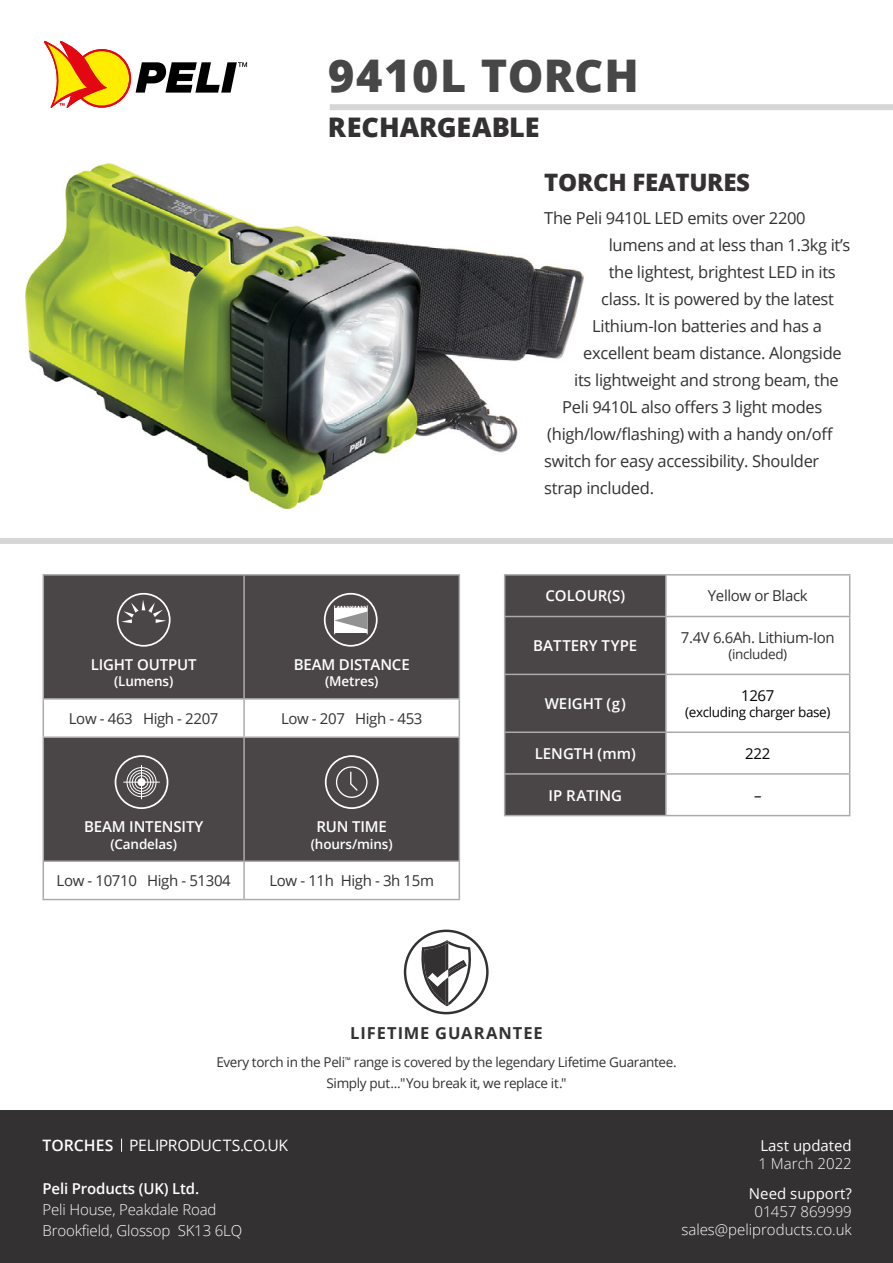
<style>
.page{position:relative;width:893px;height:1263px;background:#fff}
.page>*{position:absolute;margin:0;border:0;box-sizing:border-box;transform-origin:0 0}
.t1{font:800 45px "Open Sans";letter-spacing:.03em;color:#474747}
.t2{font:800 27px "Open Sans";color:#333132}
.t3{font:800 24px "Open Sans";letter-spacing:-.01em;color:#333132}
.t4{font:16.5px "Open Sans";letter-spacing:-.02em;color:#333132}
.t5{font:700 16.5px "Open Sans";letter-spacing:.05em;color:#333132}
.t6{font:15.75px "Open Sans";letter-spacing:-.02em;color:#fff}
.t7{font:600 15px "Open Sans";letter-spacing:-.01em;color:#fff}
.t8{font:15px "Open Sans";letter-spacing:-.025em;color:#333132}
.t9{font:300 15px/21px "Open Sans";letter-spacing:-.01em;color:#fff}
.t10{font:15px "Open Sans";color:#fff}
.t11{font:15px "Open Sans";letter-spacing:-.025em;color:#000}
.t12{font:13.5px/21px "Open Sans";letter-spacing:-.025em;color:#333132;text-align:center}
.t13{font:600 13.5px "Open Sans";letter-spacing:-.01em;color:#fff}
.t14{font:13.5px "Open Sans";letter-spacing:-.025em;color:#000}
.s1{font-weight:600}
</style>
<div class="page">
<img style="left:26px;top:164px;width:558px;height:344px">
<div style="left:0;top:1110px;width:893px;height:153px;background:#333132"></div>
<div style="left:44px;top:576px;width:415px;height:122px;background:#4a4647"></div>
<svg style="left:44px;top:700px;width:415px;height:199px;fill:#4a4647"></svg>
<hr style="left:43px;top:574px;width:201px;height:2px;background:#aeaaab">
<hr style="left:43px;top:576px;width:1px;height:122px;background:#aeaaab">
<hr style="left:244px;top:574px;width:216px;height:2px;background:#aeaaab">
<hr style="left:243px;top:576px;width:2px;height:122px;background:#aeaaab">
<hr style="left:459px;top:576px;width:1px;height:122px;background:#aeaaab">
<hr style="left:43px;top:698px;width:201px;height:2px;background:#aeaaab">
<hr style="left:244px;top:698px;width:216px;height:2px;background:#aeaaab">
<hr style="left:43px;top:700px;width:1px;height:36px;background:#aeaaab">
<hr style="left:243px;top:700px;width:2px;height:36px;background:#aeaaab">
<hr style="left:459px;top:700px;width:1px;height:36px;background:#aeaaab">
<hr style="left:43px;top:736px;width:201px;height:2px;background:#aeaaab">
<hr style="left:43px;top:738px;width:1px;height:122px;background:#aeaaab">
<hr style="left:244px;top:736px;width:216px;height:2px;background:#aeaaab">
<hr style="left:243px;top:738px;width:2px;height:122px;background:#aeaaab">
<hr style="left:459px;top:738px;width:1px;height:122px;background:#aeaaab">
<hr style="left:43px;top:860px;width:201px;height:2px;background:#aeaaab">
<hr style="left:43px;top:862px;width:1px;height:37px;background:#aeaaab">
<hr style="left:244px;top:860px;width:216px;height:2px;background:#aeaaab">
<hr style="left:243px;top:862px;width:2px;height:37px;background:#aeaaab">
<hr style="left:459px;top:862px;width:1px;height:37px;background:#aeaaab">
<hr style="left:43px;top:899px;width:201px;height:1px;background:#aeaaab">
<hr style="left:244px;top:899px;width:216px;height:1px;background:#aeaaab">
<div style="left:117px;top:593px;width:54px;height:54px;border:2px solid #fff;border-radius:50%"></div>
<svg style="left:121px;top:600px;width:45px;height:23px"></svg>
<svg style="left:334px;top:605px;width:34px;height:29px"></svg>
<div style="left:324px;top:593px;width:54px;height:54px;border:2px solid #fff;border-radius:50%"></div>
<div style="left:115px;top:755px;width:53px;height:54px;border:2px solid #fff;border-radius:50%"></div>
<hr style="left:123px;top:782px;width:37px;height:1px;background:#fff">
<hr style="left:141px;top:765px;width:1px;height:34px;background:#fff">
<svg style="left:126px;top:767px;width:31px;height:31px"></svg>
<div style="left:325px;top:755px;width:54px;height:54px;border:2px solid #fff;border-radius:50%"></div>
<svg style="left:335px;top:766px;width:33px;height:32px"></svg>
<svg style="left:44px;top:41px;width:203px;height:67px"></svg>
<div style="left:0;top:538px;width:893px;height:6px;background:#d6d6d6"></div>
<svg style="left:121px;top:1138px;width:1px;height:14px"></svg>
<div style="left:505px;top:576px;width:160px;height:239px;background:#4a4647"></div>
<hr style="left:504px;top:574px;width:162px;height:2px;background:#aeaaab">
<hr style="left:504px;top:576px;width:1px;height:40px;background:#aeaaab">
<hr style="left:666px;top:574px;width:184px;height:2px;background:#aeaaab">
<hr style="left:665px;top:576px;width:2px;height:40px;background:#aeaaab">
<hr style="left:849px;top:576px;width:1px;height:40px;background:#aeaaab">
<hr style="left:504px;top:616px;width:162px;height:1px;background:#aeaaab">
<hr style="left:504px;top:617px;width:1px;height:57px;background:#aeaaab">
<hr style="left:666px;top:616px;width:184px;height:1px;background:#aeaaab">
<hr style="left:665px;top:617px;width:2px;height:57px;background:#aeaaab">
<hr style="left:849px;top:617px;width:1px;height:57px;background:#aeaaab">
<hr style="left:504px;top:674px;width:162px;height:1px;background:#aeaaab">
<hr style="left:504px;top:675px;width:1px;height:56px;background:#aeaaab">
<hr style="left:666px;top:674px;width:184px;height:1px;background:#aeaaab">
<hr style="left:665px;top:675px;width:2px;height:56px;background:#aeaaab">
<hr style="left:849px;top:675px;width:1px;height:56px;background:#aeaaab">
<hr style="left:504px;top:731px;width:162px;height:2px;background:#aeaaab">
<hr style="left:504px;top:733px;width:1px;height:40px;background:#aeaaab">
<hr style="left:666px;top:731px;width:184px;height:2px;background:#aeaaab">
<hr style="left:665px;top:733px;width:2px;height:40px;background:#aeaaab">
<hr style="left:849px;top:733px;width:1px;height:40px;background:#aeaaab">
<hr style="left:504px;top:773px;width:162px;height:2px;background:#aeaaab">
<hr style="left:504px;top:775px;width:1px;height:40px;background:#aeaaab">
<hr style="left:666px;top:773px;width:184px;height:2px;background:#aeaaab">
<hr style="left:665px;top:775px;width:2px;height:40px;background:#aeaaab">
<hr style="left:849px;top:775px;width:1px;height:40px;background:#aeaaab">
<hr style="left:504px;top:815px;width:162px;height:1px;background:#aeaaab">
<hr style="left:666px;top:815px;width:184px;height:1px;background:#aeaaab">
<div style="left:404px;top:929px;width:85px;height:85px;border:2px solid #333132;border-radius:50%"></div>
<svg style="left:419px;top:940px;width:54px;height:66px"></svg>
<div style="left:330px;top:104px;width:563px;height:6px;background:#d6d6d6"></div>
<h1 class="t1" style="left:328px;top:41px;width:312px">9410L TORCH</h1>
<h2 class="t2" style="left:328px;top:106px;width:213px">RECHARGEABLE</h2>
<p class="t7" style="left:91px;top:654px;width:107px">LIGHT OUTPUT</p>
<p class="t13" style="left:114px;top:672px;width:61px">(Lumens)</p>
<p class="t7" style="left:294px;top:654px;width:117px">BEAM DISTANCE</p>
<p class="t13" style="left:325px;top:672px;width:55px">(Metres)</p>
<p class="t8" style="left:69px;top:708px;width:151px">Low - 463 High - 2207</p>
<p class="t8" style="left:281px;top:708px;width:143px">Low - 207 High - 453</p>
<p class="t7" style="left:84px;top:816px;width:121px">BEAM INTENSITY</p>
<p class="t13" style="left:110px;top:834px;width:68px">(Candelas)</p>
<p class="t7" style="left:316px;top:816px;width:72px">RUN TIME</p>
<p class="t13" style="left:311px;top:834px;width:83px">(hours/mins)</p>
<p class="t8" style="left:57px;top:870px;width:176px">Low - 10710 High - 51304</p>
<p class="t8" style="left:270px;top:870px;width:166px">Low - 11h High - 3h 15m</p>
<h3 class="t3" style="left:544px;top:164px;width:207px">TORCH FEATURES</h3>
<p class="t4" style="left:544px;top:207px;width:263px">The Peli 9410L LED emits over 2200</p>
<p class="t4" style="left:609px;top:234px;width:243px">lumens and at less than 1.3kg it’s</p>
<p class="t4" style="left:609px;top:261px;width:229px">the lightest, brightest LED in its</p>
<p class="t4" style="left:601px;top:288px;width:234px">class. It is powered by the latest</p>
<p class="t4" style="left:592px;top:315px;width:231px">Lithium-Ion batteries and has a</p>
<p class="t4" style="left:583px;top:342px;width:260px">excellent beam distance. Alongside</p>
<p class="t4" style="left:574px;top:369px;width:266px">its lightweight and strong beam, the</p>
<p class="t4" style="left:562px;top:396px;width:261px">Peli 9410L also offers 3 light modes</p>
<p class="t4" style="left:547px;top:423px;width:287px">(high/low/flashing) with a handy on/off</p>
<p class="t4" style="left:544px;top:450px;width:277px">switch for easy accessibility. Shoulder</p>
<p class="t4" style="left:544px;top:477px;width:111px">strap included.</p>
<p class="t7" style="left:545px;top:586px;width:81px">COLOUR(S)</p>
<p class="t8" style="left:708px;top:586px;width:101px">Yellow or Black</p>
<p class="t7" style="left:533px;top:635px;width:105px">BATTERY TYPE</p>
<p class="t8" style="left:681px;top:627px;width:155px">7.4V 6.6Ah. Lithium-Ion</p>
<p class="t12" style="left:728px;top:643px;width:60px">(included)</p>
<p class="t7" style="left:545px;top:693px;width:83px">WEIGHT (g)</p>
<p class="t11" style="left:741px;top:685px;width:35px">1267</p>
<p class="t14" style="left:685px;top:703px;width:147px">(excluding charger base)</p>
<p class="t7" style="left:535px;top:743px;width:102px">LENGTH (mm)</p>
<p class="t11" style="left:745px;top:743px;width:26px">222</p>
<p class="t7" style="left:548px;top:785px;width:75px">IP RATING</p>
<p class="t11" style="left:754px;top:785px;width:9px">–</p>
<p class="t5" style="left:350px;top:1021px;width:194px">LIFETIME GUARANTEE</p>
<p class="t12" style="left:216px;top:1051px;width:462px">Every torch in the Peli<sup>™</sup> range is covered by the legendary Lifetime Guarantee.<br>Simply put..."You break it, we replace it."</p>
<p class="t6" style="left:43px;top:1134px;width:247px"><span class="s1">TORCHES</span> PELIPRODUCTS.CO.UK</p>
<p class="t7" style="left:43px;top:1179px;width:158px">Peli Products (UK) Ltd.</p>
<p class="t9" style="left:43px;top:1199px;width:201px">Peli House, Peakdale Road<br>Brookfield, Glossop SK13 6LQ</p>
<p class="t10" style="left:760px;top:1135px;width:93px">Last updated</p>
<p class="t9" style="left:758px;top:1152px;width:95px">1 March 2022</p>
<p class="t10" style="left:749px;top:1183px;width:104px">Need support?</p>
<p class="t9" style="left:681px;top:1202px;width:172px;line-height:18px;text-align:right">01457 869999 sales@peliproducts.co.uk</p>
</div>
